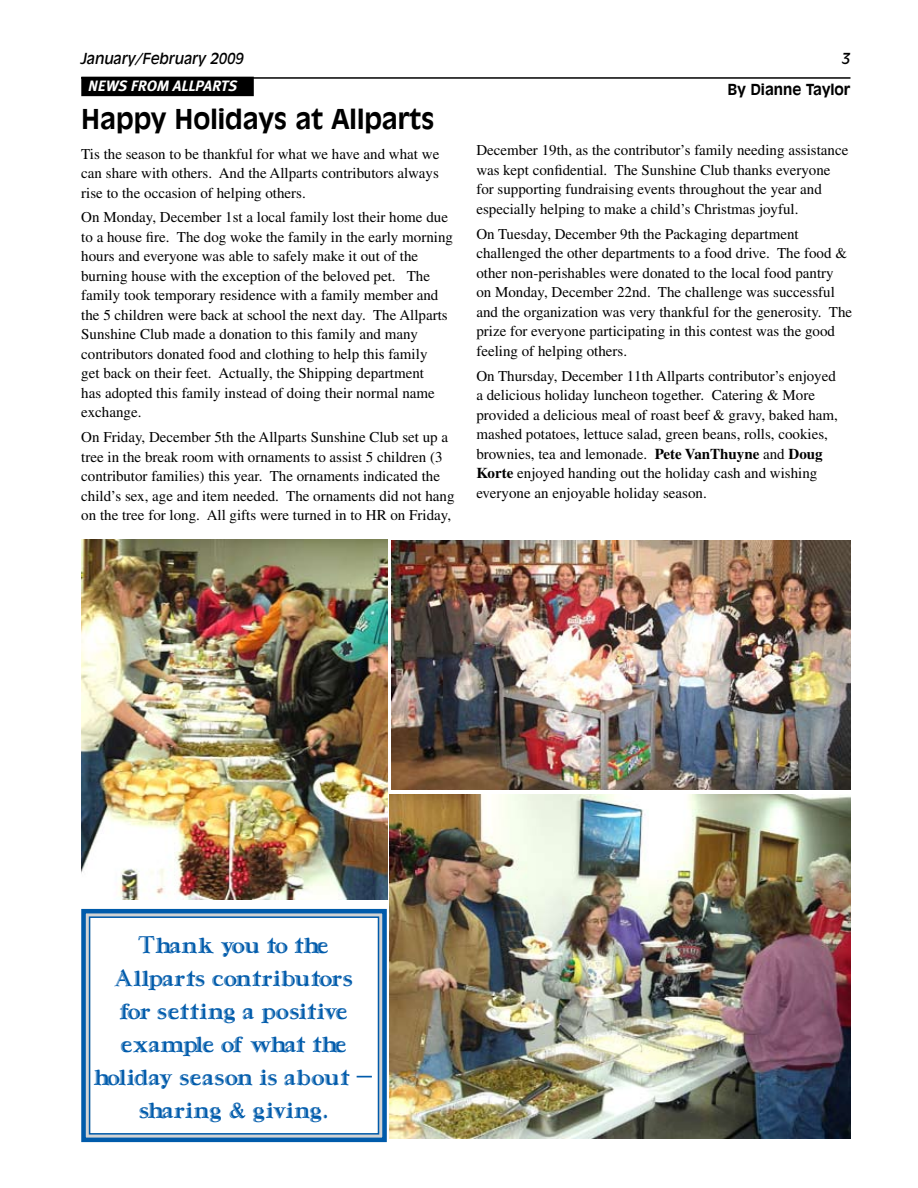
<style>
.page{position:relative;width:918px;height:1188px;background:#fff}
.page>*{position:absolute;margin:0;border:0;box-sizing:border-box;transform-origin:0 0}
.t1{font:700 27px "Incised 901 BT";color:#000}
.t2{font:21px/33px "Ursa Serif Engraved";letter-spacing:.015em;color:#005bab;text-align:center}
.t3{font:15px/19.5px "Times";color:#000}
.t4{font:italic 15px "Incised 901 BT";color:#000}
.t5{font:italic 700 15px "Meta Plus";letter-spacing:-.005em;color:#fff}
.t6{font:700 15px "Incised 901 BT";color:#000}
.s1{font-weight:700}
</style>
<div class="page">
<hr style="left:81px;top:77px;width:769px;height:2px;background:#000">
<div style="left:81px;top:77px;width:173px;height:19px;background:#000"></div>
<img style="left:392px;top:540px;width:458px;height:249px">
<img style="left:81px;top:540px;width:306px;height:359px">
<img style="left:390px;top:795px;width:460px;height:343px">
<svg style="left:81px;top:908px;width:306px;height:235px"></svg>
<div style="left:89px;top:916px;width:290px;height:219px;border:2px solid #005bab"></div>
<p class="t4" style="left:81px;top:50px;width:165px">January/February 2009</p>
<p class="t4" style="left:842px;top:50px;width:10px">3</p>
<p class="t6" style="left:728px;top:80px;width:124px">By Dianne Taylor</p>
<h1 class="t1" style="left:81px;top:103px;width:355px">Happy Holidays at Allparts</h1>
<p class="t5" style="left:88px;top:77px;width:151px">NEWS FROM ALL PAR TS</p>
<p class="t3" style="left:81px;top:144px;width:360px;text-align:justify">Tis the season to be thankful for what we have and what we can share with others. And the Allparts contributors always rise to the occasion of helping others.</p>
<p class="t3" style="left:81px;top:208px;width:373px">On Monday, December 1st a local family lost their home due to a house fire. The dog woke the family in the early morning hours and everyone was able to safely make it out of the burning house with the exception of the beloved pet. The family took temporary residence with a family member and the 5 children were back at school the next day. The Allparts Sunshine Club made a donation to this family and many contributors donated food and clothing to help this family<br>get back on their feet. Actually, the Shipping department<br>has adopted this family instead of doing their normal name exchange.</p>
<p class="t3" style="left:81px;top:427px;width:375px">On Friday, December 5th the Allparts Sunshine Club set up a tree in the break room with ornaments to assist 5 children (3 contributor families) this year. The ornaments indicated the child’s sex, age and item needed. The ornaments did not hang on the tree for long. All gifts were turned in to HR on Friday,</p>
<p class="t3" style="left:476px;top:141px;width:373px">December 19th, as the contributor’s family needing assistance was kept confidential. The Sunshine Club thanks everyone for supporting fundraising events throughout the year and especially helping to make a child’s Christmas joyful.</p>
<p class="t3" style="left:476px;top:224px;width:377px">On Tuesday, December 9th the Packaging department challenged the other departments to a food drive. The food &amp; other non-perishables were donated to the local food pantry on Monday, December 22nd. The challenge was successful and the organization was very thankful for the generosity. The prize for everyone participating in this contest was the good feeling of helping others.</p>
<p class="t3" style="left:476px;top:366px;width:363px">On Thursday, December 11th Allparts contributor’s enjoyed a delicious holiday luncheon together. Catering &amp; More provided a delicious meal of roast beef &amp; gravy, baked ham, mashed potatoes, lettuce salad, green beans, rolls, cookies, brownies, tea and lemonade. <span class="s1">Pete VanThuyne</span> and <span class="s1">Doug Korte</span> enjoyed handing out the holiday cash and wishing everyone an enjoyable holiday season.</p>
<h2 class="t2" style="left:94px;top:927px;width:280px">Thank you to the<br>Allparts contributors<br>for setting a positive example of what the holiday season is about – sharing &amp; giving.</h2>
</div>
